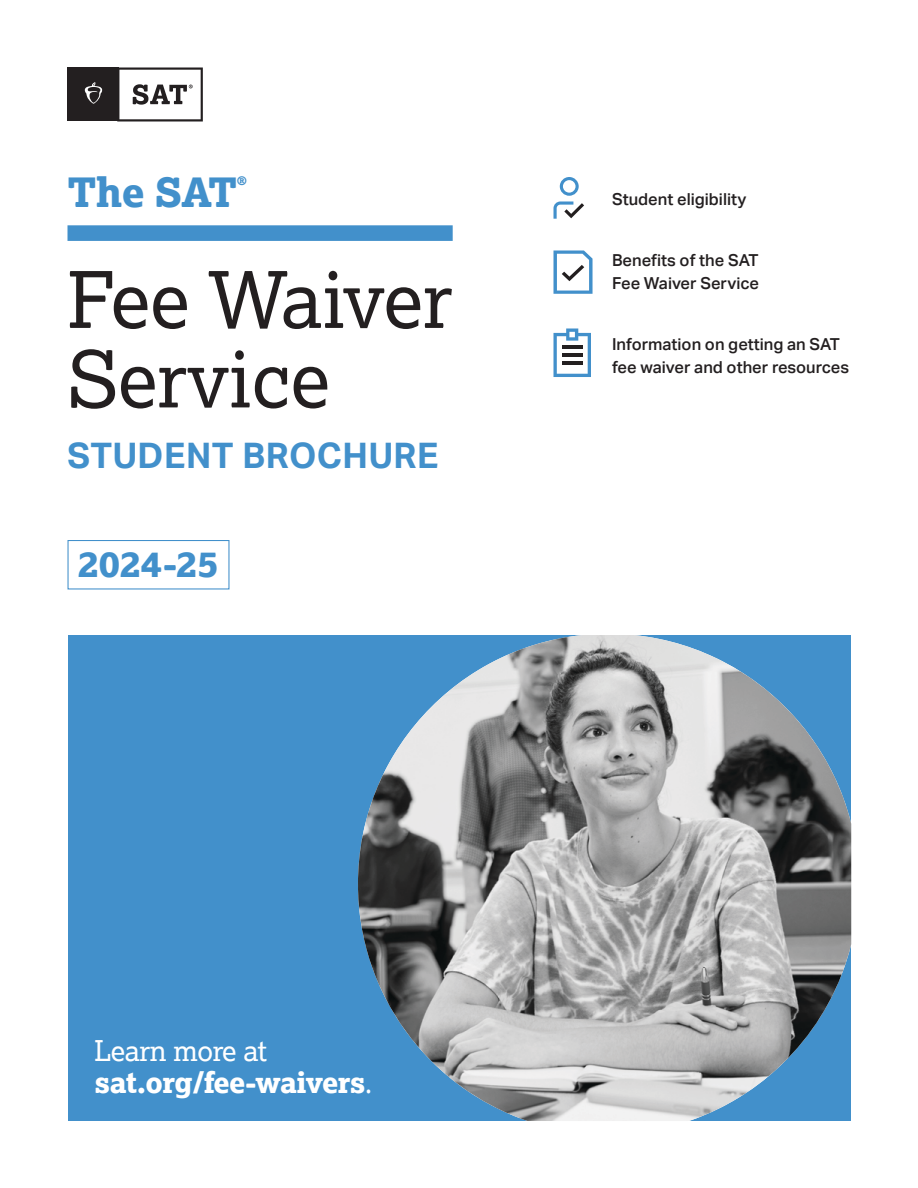
<style>
.page{position:relative;width:918px;height:1188px;background:#fff}
.page>*{position:absolute;margin:0;border:0;box-sizing:border-box;transform-origin:0 0}
.Head__52_Auto____Lex_Reg____w_corp_blue_{font:78px/79.5px "Lexia";color:#231f20}
.t1{font:800 40.2px "Lexia";letter-spacing:-.01em;color:#4290cb}
.t2{font:800 36.15px "Lexia";letter-spacing:-.01em;color:#4290cb}
.H3__Head____21_Auto____Lex_Reg___no_rule{font:700 35.1px "Aktiv Grotesk";letter-spacing:.015em;color:#4290cb}
.CTA____14_Auto____Lex_XBold{font:800 28.5px/31.5px "Lexia";letter-spacing:-.02em;color:#fff}
.Head__11_15____Akt_Med{font:500 16.5px/22.5px "Aktiv Grotesk";color:#231f20}
.t3{font:800 11.7px "Lexia";color:#4290cb}
.s1{font-weight:400}
</style>
<div class="page">
<div style="left:67px;top:540px;width:163px;height:49px;border:1px solid #4290cb"></div>
<div style="left:68px;top:225px;width:385px;height:16px;background:#4290cb"></div>
<div style="left:68px;top:635px;width:783px;height:486px;background:#4290cb"></div>
<img style="left:358px;top:635px;width:493px;height:486px">
<svg style="left:553px;top:177px;width:31px;height:42px"></svg>
<svg style="left:553px;top:250px;width:40px;height:44px"></svg>
<div style="left:68px;top:68px;width:51px;height:54px;background:#231f20"></div>
<svg style="left:85px;top:82px;width:17px;height:22px"></svg>
<svg style="left:117px;top:68px;width:86px;height:54px"></svg>
<svg style="left:554px;top:328px;width:37px;height:49px"></svg>
<p class="t1" style="left:68px;top:166px;width:171px">The SAT</p>
<p class="t3" style="left:237px;top:173px;width:12px">®</p>
<p class="Head__52_Auto____Lex_Reg____w_corp_blue_" style="left:68px;top:258px;width:387px">Fee Waiver<br>Service</p>
<p class="H3__Head____21_Auto____Lex_Reg___no_rule" style="left:68px;top:435px;width:372px">STUDENT BROCHURE</p>
<p class="t2" style="left:78px;top:540px;width:142px">2024-25</p>
<p class="Head__11_15____Akt_Med" style="left:612px;top:188px;width:136px">Student eligibility</p>
<p class="Head__11_15____Akt_Med" style="left:612px;top:249px;width:149px">Benefits of the SAT<br>Fee Waiver Service</p>
<p class="Head__11_15____Akt_Med" style="left:612px;top:333px;width:239px">Information on getting an SAT fee waiver and other resources</p>
<p class="CTA____14_Auto____Lex_XBold" style="left:94px;top:1034px;width:280px"><span class="s1">Learn more at </span>sat.org/fee-waivers<span class="s1">.</span></p>
</div>
